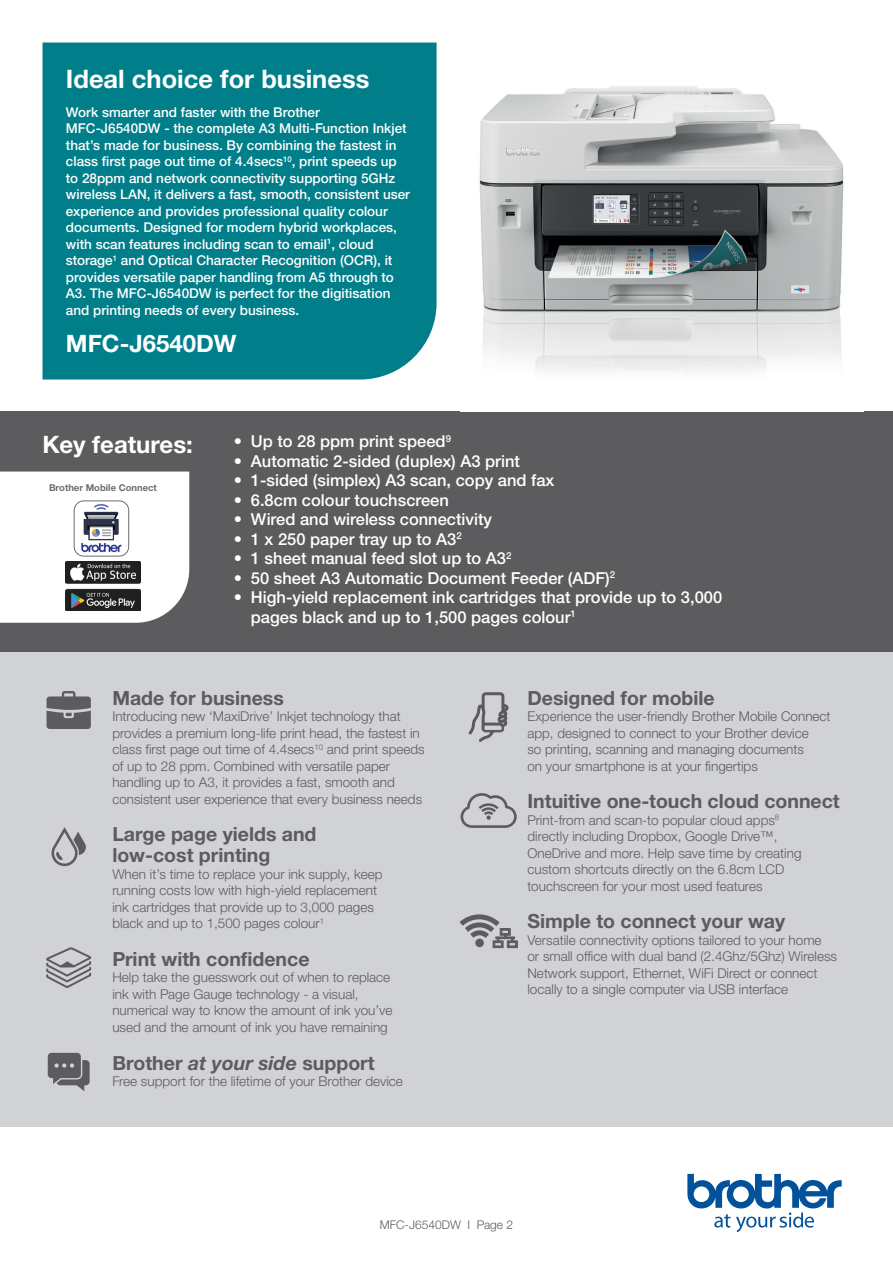
<style>
.page{position:relative;width:893px;height:1263px;background:#fff}
.page>*{position:absolute;margin:0;border:0;box-sizing:border-box;transform-origin:0 0}
.t1{font:700 25.5px "Helvetica Neue LTW1 G";color:#fff}
.t2{font:700 24px "Helvetica Neue LTW1 G";color:#fff}
.t3{font:700 19.5px/21px "Helvetica Neue LTW1 G";color:#5c5c5f}
.t4{font:500 16.5px/19.5px "Helvetica Neue LTW1 G";color:#fff}
.t5{font:300 13.5px/16.5px "Helvetica Neue LTW1 G";color:#5c5c5f}
.t6{font:500 13.5px/16.5px "Helvetica Neue LTW1 G";color:#fff}
.t7{font:300 12px "Helvetica Neue LTW1 G";color:#5c5c5f}
.t8{font:700 9.45px "Helvetica Neue LTW1 G";color:#6c6d70}
.s1{font-style:italic}
</style>
<div class="page">
<div style="left:0;top:642px;width:893px;height:485px;background:#d1d2d4"></div>
<div style="left:0;top:411px;width:893px;height:240px;background:#5c5c5f"></div>
<svg style="left:460px;top:914px;width:58px;height:34px"></svg>
<svg style="left:47px;top:691px;width:44px;height:38px"></svg>
<svg style="left:52px;top:827px;width:34px;height:39px"></svg>
<svg style="left:46px;top:947px;width:45px;height:41px"></svg>
<svg style="left:48px;top:1053px;width:42px;height:38px"></svg>
<svg style="left:461px;top:651px;width:56px;height:177px"></svg>
<div style="left:0;top:471px;width:189px;height:152px;background:#fff"></div>
<img style="left:65px;top:589px;width:76px;height:22px">
<img style="left:65px;top:561px;width:76px;height:22px">
<img style="left:74px;top:501px;width:54px;height:53px">
<div style="left:74px;top:501px;width:55px;height:55px;border:1px solid #6c6d70;border-radius:10px"></div>
<div style="left:43px;top:43px;width:394px;height:336px;background:#007e89"></div>
<svg style="left:687px;top:1174px;width:155px;height:58px"></svg>
<img style="left:479px;top:86px;width:365px;height:286px">
<h1 class="t1" style="left:66px;top:63px;width:305px">Ideal choice for business</h1>
<p class="t6" style="left:66px;top:104px;width:346px">Work smarter and faster with the Brother MFC-J6540DW - the complete A3 Multi-Function Inkjet that’s made for business. By combining the fastest in class first page out time of 4.4secs<sup>10</sup>, print speeds up to 28ppm and network connectivity supporting 5GHz wireless LAN, it delivers a fast, smooth, consistent user experience and provides professional quality colour documents. Designed for modern hybrid workplaces, with scan features including scan to email<sup>1</sup>, cloud storage<sup>1</sup> and Optical Character Recognition (OCR), it provides versatile paper handling from A5 through to A3. The MFC-J6540DW is perfect for the digitisation and printing needs of every business.</p>
<h2 class="t2" style="left:66px;top:328px;width:172px">MFC-J6540DW</h2>
<h2 class="t2" style="left:43px;top:429px;width:152px">Key features:</h2>
<p class="t8" style="left:49px;top:482px;width:109px">Brother Mobile Connect</p>
<p class="t4" style="left:234px;top:432px;width:219px">• Up to 28 ppm print speed<sup>9</sup></p>
<p class="t4" style="left:234px;top:451px;width:288px">• Automatic 2-sided (duplex) A3 print</p>
<p class="t4" style="left:234px;top:471px;width:322px">• 1-sided (simplex) A3 scan, copy and fax</p>
<p class="t4" style="left:234px;top:490px;width:217px">• 6.8cm colour touchscreen</p>
<p class="t4" style="left:234px;top:510px;width:260px">• Wired and wireless connectivity</p>
<p class="t4" style="left:234px;top:529px;width:229px">• 1 x 250 paper tray up to A3<sup>2</sup></p>
<p class="t4" style="left:234px;top:549px;width:279px">• 1 sheet manual feed slot up to A3<sup>2</sup></p>
<p class="t4" style="left:234px;top:568px;width:383px">• 50 sheet A3 Automatic Document Feeder (ADF)<sup>2</sup></p>
<p class="t4" style="left:251px;top:588px;width:473px;text-indent:-17px">• High-yield replacement ink cartridges that provide up to 3,000 pages black and up to 1,500 pages colour<sup>1</sup></p>
<h3 class="t3" style="left:112px;top:687px;width:173px">Made for business</h3>
<p class="t5" style="left:112px;top:708px;width:314px">Introducing new ‘MaxiDrive’ Inkjet technology that provides a premium long-life print head, the fastest in class first page out time of 4.4secs<sup>10</sup> and print speeds of up to 28 ppm. Combined with versatile paper handling up to A3, it provides a fast, smooth and consistent user experience that every business needs</p>
<h3 class="t3" style="left:112px;top:824px;width:206px">Large page yields and low-cost printing</h3>
<p class="t5" style="left:112px;top:866px;width:272px">When it’s time to replace your ink supply, keep running costs low with high-yield replacement ink cartridges that provide up to 3,000 pages black and up to 1,500 pages colour<sup>1</sup></p>
<h3 class="t3" style="left:112px;top:948px;width:199px">Print with confidence</h3>
<p class="t5" style="left:112px;top:969px;width:282px">Help take the guesswork out of when to replace ink with Page Gauge technology - a visual, numerical way to know the amount of ink you’ve used and the amount of ink you have remaining</p>
<h3 class="t3" style="left:112px;top:1052px;width:264px">Brother <span class="s1">at your side</span> support</h3>
<p class="t5" style="left:112px;top:1073px;width:292px">Free support for the lifetime of your Brother device</p>
<h3 class="t3" style="left:527px;top:687px;width:189px">Designed for mobile</h3>
<p class="t5" style="left:527px;top:708px;width:305px">Experience the user-friendly Brother Mobile Connect app, designed to connect to your Brother device<br>so printing, scanning and managing documents<br>on your smartphone is at your fingertips</p>
<h3 class="t3" style="left:527px;top:791px;width:314px">Intuitive one-touch cloud connect</h3>
<p class="t5" style="left:527px;top:812px;width:276px">Print-from and scan-to popular cloud apps<sup>8 </sup>directly including Dropbox, Google Drive™, OneDrive and more. Help save time by creating custom shortcuts directly on the 6.8cm LCD touchscreen for your most used features</p>
<h3 class="t3" style="left:527px;top:911px;width:259px">Simple to connect your way</h3>
<p class="t5" style="left:527px;top:932px;width:311px">Versatile connectivity options tailored to your home<br>or small office with dual band (2.4Ghz/5Ghz) Wireless Network support, Ethernet, WiFi Direct or connect locally to a single computer via USB interface</p>
<p class="t7" style="left:380px;top:1217px;width:135px">MFC-J6540DW I Page 2</p>
</div>
